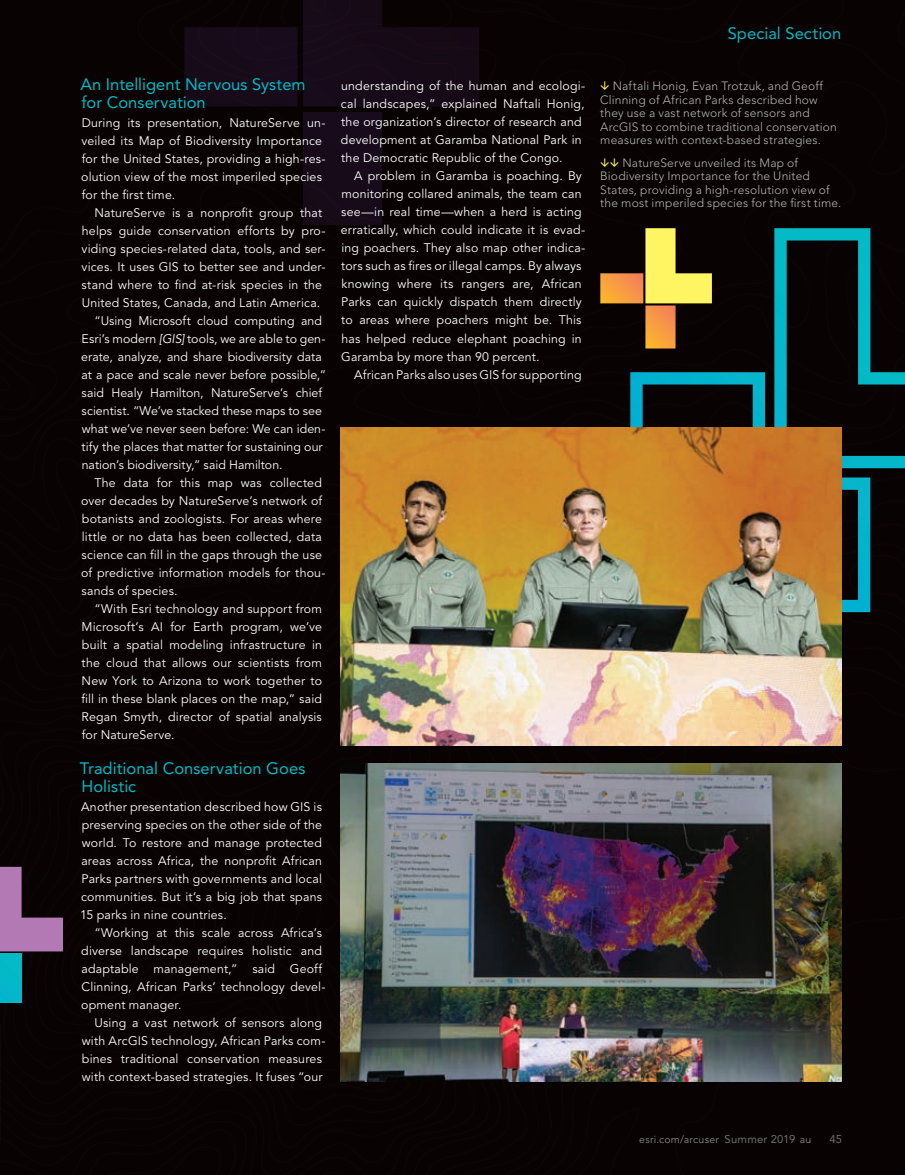
<style>
.page{position:relative;width:905px;height:1175px;background:#fff}
.page>*{position:absolute;margin:0;border:0;box-sizing:border-box;transform-origin:0 0}
.Avenir_Header{font:16.5px/18px "Avenir LT Std";letter-spacing:.005em;color:#03bac6}
.Avenir_Section_Title{font:16.5px "Avenir LT Std";letter-spacing:.005em;color:#03bac6}
.Avenir_Body_-_Revers{font:12.3px/18px "Avenir LT Std";letter-spacing:.01em;color:#fff}
.t1{font:300 12px/13.5px "Avenir LT Std";letter-spacing:.015em;color:#b2b3b7}
.t2{font:11.25px "Avenir LT Std";color:#6c6d70}
.t3{font:300 10.5px "Avenir LT Std";letter-spacing:.025em;color:#939598}
.s1{font-style:italic}
.s2{font-weight:400;font-size:11.25px;color:#6c6d70}
</style>
<div class="page">
<div style="left:0;top:0;width:184px;height:106px;background:#080302"></div>
<div style="left:0;top:106px;width:184px;height:197px;background:#080302"></div>
<div style="left:712px;top:0;width:129px;height:228px;background:#080302"></div>
<div style="left:841px;top:0;width:63px;height:228px;background:#080302"></div>
<div style="left:0;top:303px;width:630px;height:321px;background:#080302"></div>
<div style="left:229px;top:646px;width:675px;height:528px;background:#080302"></div>
<div style="left:780px;top:612px;width:124px;height:425px;background:#080302"></div>
<div style="left:640px;top:1082px;width:157px;height:92px;background:#080302"></div>
<svg style="left:630px;top:228px;width:274px;height:384px;background:#082528"></svg>
<div style="left:0;top:556px;width:229px;height:618px;background:#080302"></div>
<div style="left:0;top:953px;width:22px;height:49px;background:#03b8c8"></div>
<img style="left:340px;top:764px;width:502px;height:318px">
<img style="left:340px;top:428px;width:502px;height:318px">
<svg style="left:184px;top:0;width:528px;height:421px;background:#110b09"></svg>
<p class="Avenir_Header" style="left:80px;top:75px;width:227px">An Intelligent Nervous System for Conservation</p>
<p class="Avenir_Body_-_Revers" style="left:81px;top:114px;width:246px">During its presentation, NatureServe un&shy;veiled its Map of Biodiversity Importance for the United States, providing a high-res&shy;olution view of the most imperiled species for the first time.</p>
<p class="Avenir_Body_-_Revers" style="left:82px;top:204px;width:245px;text-indent:13px">NatureServe is a nonprofit group that helps guide conservation efforts by pro&shy;viding species-related data, tools, and ser&shy;vices. It uses GIS to better see and under&shy;stand where to find at-risk species in the United States, Canada, and Latin America.</p>
<p class="Avenir_Body_-_Revers" style="left:81px;top:312px;width:246px;text-indent:13px">“Using Microsoft cloud computing and Esri’s modern <span class="s1">[GIS]</span> tools, we are able to gen&shy;erate, analyze, and share biodiversity data at a pace and scale never before possible,” said Healy Hamilton, NatureServe’s chief scientist. “We’ve stacked these maps to see what we’ve never seen before: We can iden&shy;tify the places that matter for sustaining our nation’s biodiversity,” said Hamilton.</p>
<p class="Avenir_Body_-_Revers" style="left:81px;top:474px;width:246px;text-indent:13px">The data for this map was collected over decades by NatureServe’s network of botanists and zoologists. For areas where little or no data has been collected, data science can fill in the gaps through the use of predictive information models for thou&shy;sands of species.</p>
<p class="Avenir_Body_-_Revers" style="left:81px;top:600px;width:242px;text-align:justify;text-indent:13px">“With Esri technology and support from Microsoft’s AI for Earth program, we’ve built a spatial modeling infrastructure in the cloud that allows our scientists from New York to Arizona to work together to fill in these blank places on the map,” said Regan Smyth, director of spatial analysis for NatureServe.</p>
<p class="Avenir_Header" style="left:80px;top:759px;width:227px">Traditional Conservation Goes<br>Holistic</p>
<p class="Avenir_Body_-_Revers" style="left:80px;top:798px;width:243px;text-align:justify">Another presentation described how GIS is preserving species on the other side of the world. To restore and manage protected areas across Africa, the nonprofit African Parks partners with governments and local communities. But it’s a big job that spans 15 parks in nine countries.</p>
<p class="Avenir_Body_-_Revers" style="left:81px;top:924px;width:246px;text-indent:13px">“Working at this scale across Africa’s diverse landscape requires holistic and adaptable management,” said Geoff Clinning, African Parks’ technology devel&shy;opment manager.</p>
<p class="Avenir_Body_-_Revers" style="left:82px;top:1014px;width:245px;text-indent:13px">Using a vast network of sensors along with ArcGIS technology, African Parks com&shy;bines traditional conservation measures with context-based strategies. It fuses “our</p>
<p class="Avenir_Body_-_Revers" style="left:341px;top:77px;width:246px">understanding of the human and ecologi&shy;cal landscapes,” explained Naftali Honig, the organization’s director of research and development at Garamba National Park in the Democratic Republic of the Congo.</p>
<p class="Avenir_Body_-_Revers" style="left:341px;top:167px;width:246px;text-indent:13px">A problem in Garamba is poaching. By monitoring collared animals, the team can see—in real time—when a herd is acting erratically, which could indicate it is evad&shy;ing poachers. They also map other indica&shy;tors such as fires or illegal camps. By always knowing where its rangers are, African Parks can quickly dispatch them directly to areas where poachers might be. This has helped reduce elephant poaching in Garamba by more than 90 percent.</p>
<p class="Avenir_Body_-_Revers" style="left:354px;top:365px;width:229px">African Parks also uses GIS for supporting</p>
<p class="Avenir_Section_Title" style="left:727px;top:24px;width:115px">Special Section</p>
<p class="t1" style="left:600px;top:79px;width:238px;text-indent:12px">Naftali Honig, Evan Trotzuk, and Geoff Clinning of African Parks described how they use a vast network of sensors and ArcGIS to combine traditional conservation measures with context-based strategies.</p>
<p class="t1" style="left:600px;top:156px;width:242px;text-indent:22px">NatureServe unveiled its Map of Biodiversity Importance for the United States, providing a high-resolution view of the most imperiled species for the first time.</p>
<p class="t3" style="left:639px;top:1133px;width:173px">esri.com/arcuser <span class="s2">Summer 2019</span> au</p>
<p class="t2" style="left:829px;top:1133px;width:14px">45</p>
</div>
